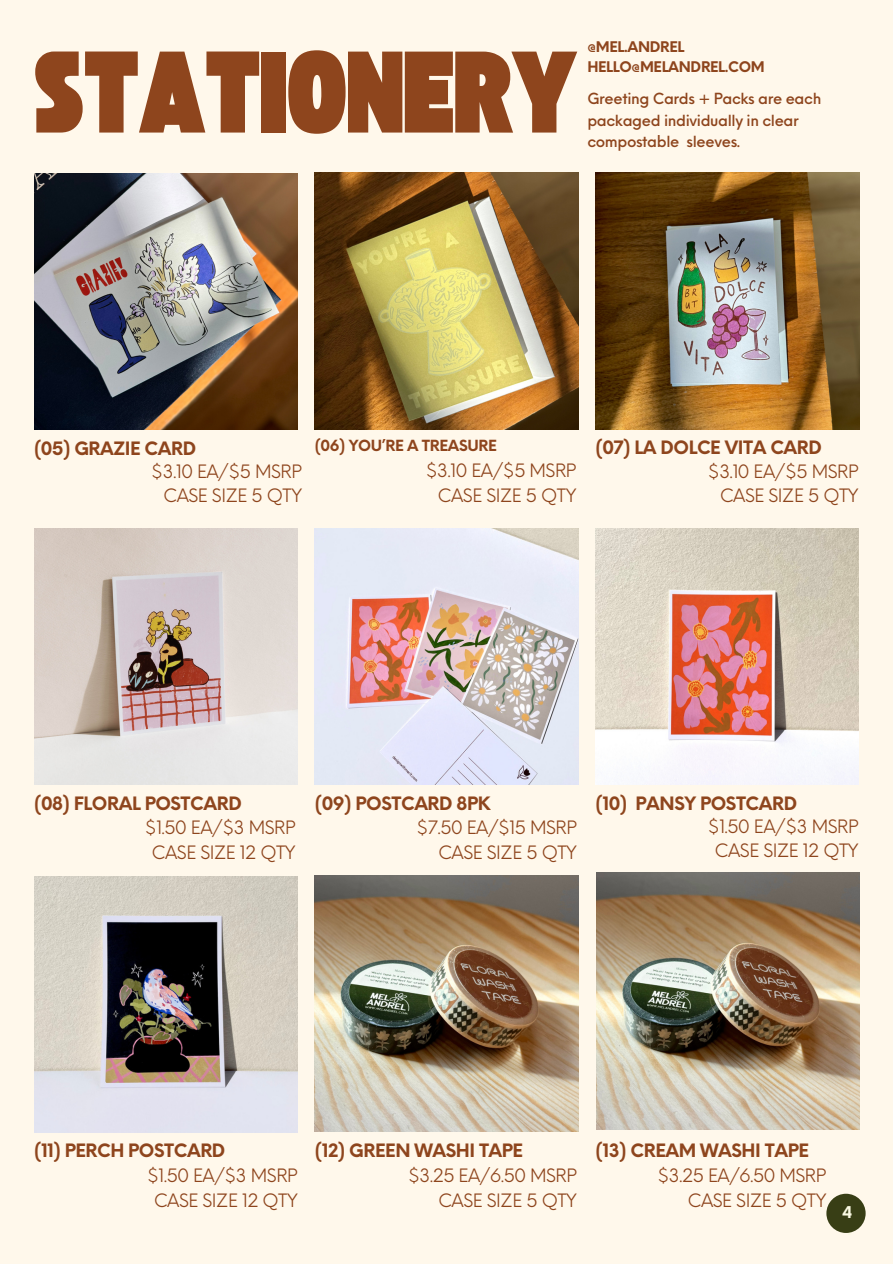
<style>
.page{position:relative;width:893px;height:1264px;background:#fff}
.page>*{position:absolute;margin:0;border:0;box-sizing:border-box;transform-origin:0 0}
.t1{font:81px "TAN St Canard Display";color:#8e451d}
.t2{font:18px/24.8px "Neue Einstellung";letter-spacing:-.025em;color:#8e451d;text-align:right}
.t3{font:700 18px "Neue Einstellung";letter-spacing:-.025em;color:#8e451d}
.t4{font:700 15.9px "Neue Einstellung";color:#faf9e3}
.t5{font:500 15px/21.3px "Neue Einstellung";letter-spacing:-.025em;color:#8e451d}
.t6{font:700 15px "Neue Einstellung";letter-spacing:-.025em;color:#8e451d}
.t7{font:700 14.25px/20.4px "Neue Einstellung";letter-spacing:-.025em;color:#8e451d}
</style>
<div class="page">
<div style="left:0;top:0;width:892px;height:1263px;background:#fff8eb"></div>
<img style="left:595px;top:173px;width:264px;height:256px">
<img style="left:315px;top:173px;width:263px;height:256px">
<img style="left:34px;top:528px;width:263px;height:256px">
<img style="left:315px;top:528px;width:263px;height:256px">
<img style="left:595px;top:528px;width:263px;height:256px">
<img style="left:34px;top:173px;width:263px;height:257px">
<img style="left:315px;top:875px;width:263px;height:256px">
<img style="left:34px;top:876px;width:263px;height:256px">
<img style="left:596px;top:873px;width:263px;height:256px">
<div style="left:826px;top:1193px;width:39px;height:39px;background:#383e15;border-radius:50%"></div>
<h3 class="t1" style="left:34px;top:44px;width:544px">STATIONERY</h3>
<h3 class="t7" style="left:587px;top:35px;width:179px">@MEL.ANDREL<br>HELLO@MELANDREL.COM</h3>
<h2 class="t5" style="left:587px;top:87px;width:235px">Greeting Cards + Packs are each packaged individually in clear compostable sleeves.</h2>
<h3 class="t3" style="left:34px;top:432px;width:164px">(05) GRAZIE CARD</h3>
<p class="t2" style="left:151px;top:457px;width:152px">$3.10 EA/$5 MSRP<br>CASE SIZE 5 QTY</p>
<p class="t6" style="left:315px;top:432px;width:183px">(06) YOU’RE A TREASURE</p>
<h2 class="t3" style="left:595px;top:431px;width:228px">(07) LA DOLCE VITA CARD</h2>
<h2 class="t2" style="left:425px;top:456px;width:152px">$3.10 EA/$5 MSRP<br>CASE SIZE 5 QTY</h2>
<h3 class="t2" style="left:707px;top:457px;width:152px">$3.10 EA/$5 MSRP<br>CASE SIZE 5 QTY</h3>
<h3 class="t3" style="left:34px;top:786px;width:209px">(08) FLORAL POSTCARD</h3>
<p class="t3" style="left:315px;top:786px;width:177px">(09) POSTCARD 8PK</p>
<h2 class="t3" style="left:595px;top:786px;width:203px">(10) PANSY POSTCARD</h2>
<p class="t2" style="left:145px;top:813px;width:152px;text-align:center">$1.50 EA/$3 MSRP<br>CASE SIZE 12 QTY</p>
<h2 class="t2" style="left:416px;top:813px;width:162px">$7.50 EA/$15 MSRP<br>CASE SIZE 5 QTY</h2>
<h3 class="t2" style="left:707px;top:811px;width:152px;text-align:center">$1.50 EA/$3 MSRP<br>CASE SIZE 12 QTY</h3>
<p class="t3" style="left:34px;top:1134px;width:193px">(11) PERCH POSTCARD</p>
<h2 class="t3" style="left:315px;top:1133px;width:210px">(12) GREEN WASHI TAPE</h2>
<h3 class="t3" style="left:595px;top:1133px;width:215px">(13) CREAM WASHI TAPE</h3>
<p class="t2" style="left:147px;top:1161px;width:152px;text-align:center">$1.50 EA/$3 MSRP<br>CASE SIZE 12 QTY</p>
<p class="t2" style="left:408px;top:1161px;width:170px">$3.25 EA/6.50 MSRP<br>CASE SIZE 5 QTY</p>
<h2 class="t2" style="left:657px;top:1161px;width:170px">$3.25 EA/6.50 MSRP<br>CASE SIZE 5 QTY</h2>
<p class="t4" style="left:842px;top:1198px;width:12px">4</p>
</div>
